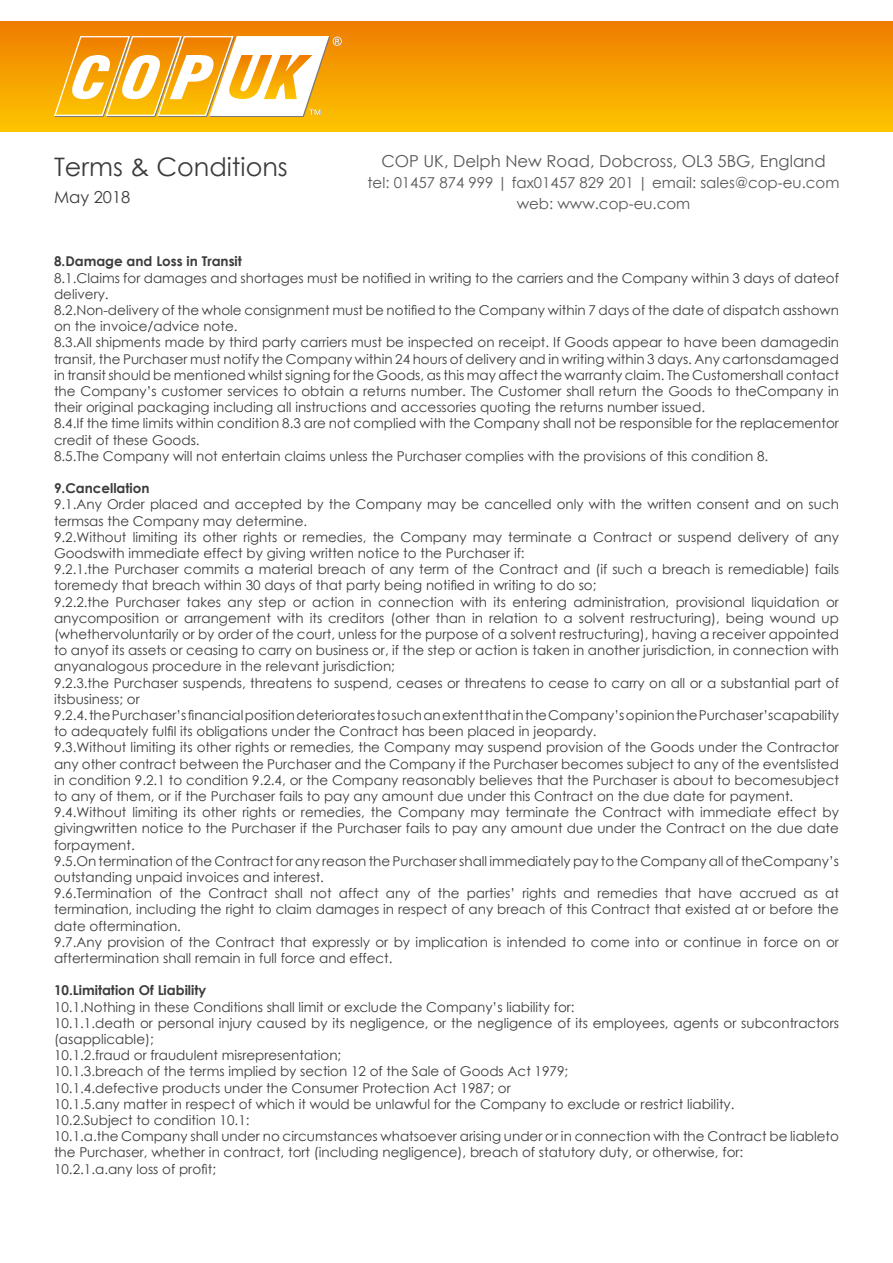
<style>
.page{position:relative;width:893px;height:1263px;background:#fff}
.page>*{position:absolute;margin:0;border:0;box-sizing:border-box;transform-origin:0 0}
.t1{font:25.5px "Century Gothic";color:#3c3c3b}
.t2{font:16.5px "Century Gothic";color:#575756}
.t3{font:16.5px "Century Gothic";color:#3c3c3b}
.t4{font:15px/21px "Century Gothic";color:#575756;text-align:center}
.t5{font:13.5px/16.2px "Century Gothic";color:#3c3c3b}
.t6{font:700 13.5px "Century Gothic";color:#3c3c3b}
</style>
<div class="page">
<div style="left:0;top:21px;width:893px;height:111px;background:linear-gradient(to bottom,#ef7c00,#fec600)"></div>
<svg style="left:53px;top:35px;width:289px;height:83px"></svg>
<h1 class="t1" style="left:54px;top:149px;width:235px">Terms &amp; Conditions</h1>
<p class="t3" style="left:54px;top:185px;width:78px">May 2018</p>
<p class="t2" style="left:381px;top:149px;width:446px">COP UK, Delph New Road, Dobcross, OL3 5BG, England</p>
<p class="t4" style="left:367px;top:171px;width:473px">tel: 01457 874 999 | fax01457 829 201 | email: sales@cop-eu.com web: www.cop-eu.com</p>
<p class="t6" style="left:54px;top:251px;width:189px">8.Damage and Loss in Transit</p>
<p class="t5" style="left:54px;top:269px;width:786px">8.1.Claims for damages and shortages must be notified in writing to the carriers and the Company within 3 days of dateof delivery.<br>8.2.Non-delivery of the whole consignment must be notified to the Company within 7 days of the date of dispatch asshown on the invoice/advice note.<br>8.3.All shipments made by third party carriers must be inspected on receipt. If Goods appear to have been damagedin transit, the Purchaser must notify the Company within 24 hours of delivery and in writing within 3 days. Any cartonsdamaged in transit should be mentioned whilst signing for the Goods, as this may affect the warranty claim. The Customershall contact the Company’s customer services to obtain a returns number. The Customer shall return the Goods to theCompany in their original packaging including all instructions and accessories quoting the returns number issued.<br>8.4.If the time limits within condition 8.3 are not complied with the Company shall not be responsible for the replacementor credit of these Goods.<br>8.5.The Company will not entertain claims unless the Purchaser complies with the provisions of this condition 8.</p>
<p class="t6" style="left:54px;top:478px;width:97px">9.Cancellation</p>
<p class="t5" style="left:54px;top:496px;width:786px">9.1.Any Order placed and accepted by the Company may be cancelled only with the written consent and on such termsas the Company may determine.<br>9.2.Without limiting its other rights or remedies, the Company may terminate a Contract or suspend delivery of any Goodswith immediate effect by giving written notice to the Purchaser if:<br>9.2.1.the Purchaser commits a material breach of any term of the Contract and (if such a breach is remediable) fails toremedy that breach within 30 days of that party being notified in writing to do so;<br>9.2.2.the Purchaser takes any step or action in connection with its entering administration, provisional liquidation or anycomposition or arrangement with its creditors (other than in relation to a solvent restructuring), being wound up (whethervoluntarily or by order of the court, unless for the purpose of a solvent restructuring), having a receiver appointed to anyof its assets or ceasing to carry on business or, if the step or action is taken in another jurisdiction, in connection with anyanalogous procedure in the relevant jurisdiction;<br>9.2.3.the Purchaser suspends, threatens to suspend, ceases or threatens to cease to carry on all or a substantial part of itsbusiness; or<br>9.2.4. the Purchaser’s financial position deteriorates to such an extent that in the Company’s opinion the Purchaser’scapability to adequately fulfil its obligations under the Contract has been placed in jeopardy.<br>9.3.Without limiting its other rights or remedies, the Company may suspend provision of the Goods under the Contractor any other contract between the Purchaser and the Company if the Purchaser becomes subject to any of the eventslisted in condition 9.2.1 to condition 9.2.4, or the Company reasonably believes that the Purchaser is about to becomesubject to any of them, or if the Purchaser fails to pay any amount due under this Contract on the due date for payment.<br>9.4.Without limiting its other rights or remedies, the Company may terminate the Contract with immediate effect by givingwritten notice to the Purchaser if the Purchaser fails to pay any amount due under the Contract on the due date forpayment.<br>9.5.On termination of the Contract for any reason the Purchaser shall immediately pay to the Company all of theCompany’s outstanding unpaid invoices and interest.<br>9.6.Termination of the Contract shall not affect any of the parties’ rights and remedies that have accrued as at termination, including the right to claim damages in respect of any breach of this Contract that existed at or before the date oftermination.<br>9.7.Any provision of the Contract that expressly or by implication is intended to come into or continue in force on or aftertermination shall remain in full force and effect.</p>
<p class="t6" style="left:54px;top:980px;width:154px">10.Limitation Of Liability</p>
<p class="t5" style="left:54px;top:998px;width:786px">10.1.Nothing in these Conditions shall limit or exclude the Company’s liability for:<br>10.1.1.death or personal injury caused by its negligence, or the negligence of its employees, agents or subcontractors (asapplicable);<br>10.1.2.fraud or fraudulent misrepresentation;<br>10.1.3.breach of the terms implied by section 12 of the Sale of Goods Act 1979;<br>10.1.4.defective products under the Consumer Protection Act 1987; or<br>10.1.5.any matter in respect of which it would be unlawful for the Company to exclude or restrict liability.<br>10.2.Subject to condition 10.1:<br>10.1.a.the Company shall under no circumstances whatsoever arising under or in connection with the Contract be liableto the Purchaser, whether in contract, tort (including negligence), breach of statutory duty, or otherwise, for:<br>10.2.1.a.any loss of profit;</p>
</div>
